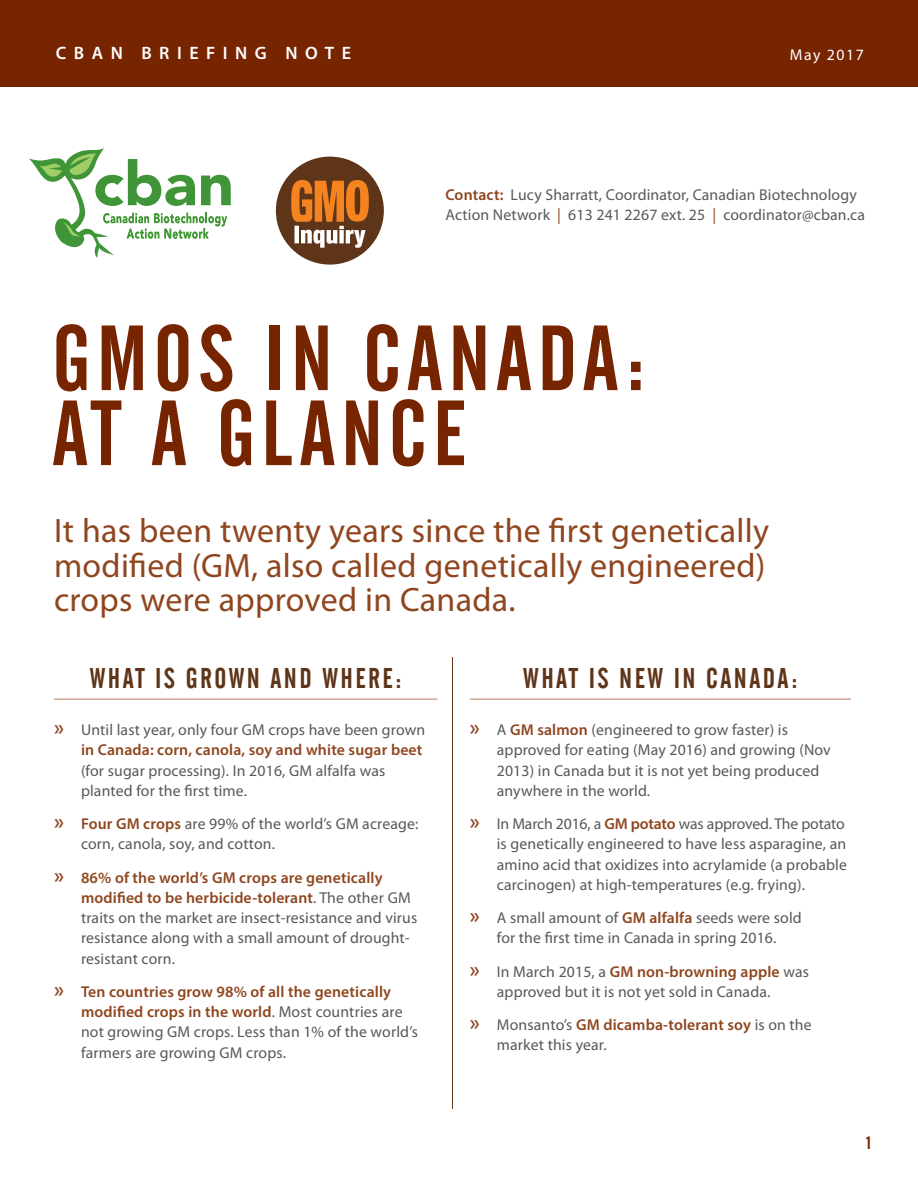
<style>
.page{position:relative;width:918px;height:1188px;background:#fff}
.page>*{position:absolute;margin:0;border:0;box-sizing:border-box;transform-origin:0 0}
.last-sm{font:91.5px/75px "Alternate Gothic No 2 TL";letter-spacing:.065em;color:#772400}
.body{font:33.9px/34.5px "Myriad Pro";letter-spacing:.01em;color:#8f461f;text-align:justify}
.minisub{font:28.5px "Alternate Gothic No 2 TL";letter-spacing:.085em;color:#5f3519}
.t1{font:600 18px "Myriad Pro";letter-spacing:.42em;color:#fff}
.last-sm-2{font:18px "Alternate Gothic No 2 TL";color:#772400}
.body-2{font:15.75px/20.2px "Myriad Pro";letter-spacing:.01em;color:#57585a}
.body-3{font:15.75px "Myriad Pro";letter-spacing:.1em;color:#fff}
.s1{font-weight:600;color:#8f461f}
.s2{color:#8f461f}
.s3{font-weight:600;font-size:22.5px;color:#8f461f}
</style>
<div class="page">
<div style="left:0;top:0;width:918px;height:86px;background:#772400"></div>
<hr style="left:54px;top:699px;width:383px;height:1px;background:#b77d5e">
<hr style="left:470px;top:699px;width:381px;height:1px;background:#b77d5e">
<svg style="left:29px;top:148px;width:202px;height:110px"></svg>
<hr style="left:452px;top:657px;width:1px;height:452px;background:#5f3519">
<div style="left:276px;top:157px;width:108px;height:108px;background:#5f3519;border-radius:50%"></div>
<svg style="left:291px;top:180px;width:78px;height:68px"></svg>
<p class="t1" style="left:56px;top:41px;width:297px">CBAN BRIEFING NOTE</p>
<p class="body-3" style="left:790px;top:45px;width:76px">May 2017</p>
<p class="body-2" style="left:446px;top:184px;width:421px"><span class="s1">Contact:</span> Lucy Sharratt, Coordinator, Canadian Biotechnology<br>Action Network <span class="s2">|</span> 613 241 2267 ext. 25 <span class="s2">|</span> coordinator@cban.ca</p>
<p class="last-sm" style="left:52px;top:320px;width:595px">GMOS IN CANADA:<br>AT A GLANCE</p>
<p class="body" style="left:54px;top:513px;width:717px">It has been twenty years since the first genetically modified (GM, also called genetically engineered) crops were approved in Canada.</p>
<p class="minisub" style="left:90px;top:662px;width:313px">WHAT IS GROWN AND WHERE:</p>
<p class="body-2" style="left:81px;top:720px;width:346px;text-indent:-27px"><span class="s3">»</span> Until last year, only four GM crops have been grown <span class="s1">in Canada: corn, canola, soy and white sugar beet </span>(for sugar processing). In 2016, GM alfalfa was planted for the first time.</p>
<p class="body-2" style="left:81px;top:813px;width:339px;text-indent:-27px"><span class="s3">»</span> <span class="s1">Four GM crops</span> are 99% of the world’s GM acreage: corn, canola, soy, and cotton.</p>
<p class="body-2" style="left:81px;top:867px;width:338px;text-indent:-27px"><span class="s3">»</span> <span class="s1">86% of the world’s GM crops are genetically modified to be herbicide-tolerant</span>. The other GM traits on the market are insect-resistance and virus resistance along with a small amount of drought&shy;resistant corn.</p>
<p class="body-2" style="left:81px;top:981px;width:338px;text-indent:-27px"><span class="s3">»</span> <span class="s1">Ten countries grow 98% of all the genetically modified crops in the world</span>. Most countries are not growing GM crops. Less than 1% of the world’s farmers are growing GM crops.</p>
<p class="minisub" style="left:523px;top:662px;width:276px">WHAT IS NEW IN CANADA:</p>
<p class="body-2" style="left:497px;top:720px;width:336px;text-indent:-27px"><span class="s3">»</span> A <span class="s1">GM salmon</span> (engineered to grow faster) is approved for eating (May 2016) and growing (Nov 2013) in Canada but it is not yet being produced anywhere in the world.</p>
<p class="body-2" style="left:497px;top:813px;width:352px;text-indent:-27px"><span class="s3">»</span> In March 2016, a <span class="s1">GM potato</span> was approved. The potato is genetically engineered to have less asparagine, an amino acid that oxidizes into acrylamide (a probable carcinogen) at high-temperatures (e.g. frying).</p>
<p class="body-2" style="left:470px;top:907px;width:333px;text-align:center"><span class="s3">»</span> A small amount of <span class="s1">GM alfalfa</span> seeds were sold for the first time in Canada in spring 2016.</p>
<p class="body-2" style="left:497px;top:961px;width:314px;text-indent:-27px"><span class="s3">»</span> In March 2015, a <span class="s1">GM non-browning apple</span> was approved but it is not yet sold in Canada.</p>
<p class="body-2" style="left:497px;top:1014px;width:316px;text-indent:-27px"><span class="s3">»</span> Monsanto’s <span class="s1">GM dicamba-tolerant soy</span> is on the market this year.</p>
<p class="last-sm-2" style="left:867px;top:1133px;width:6px">1</p>
</div>
